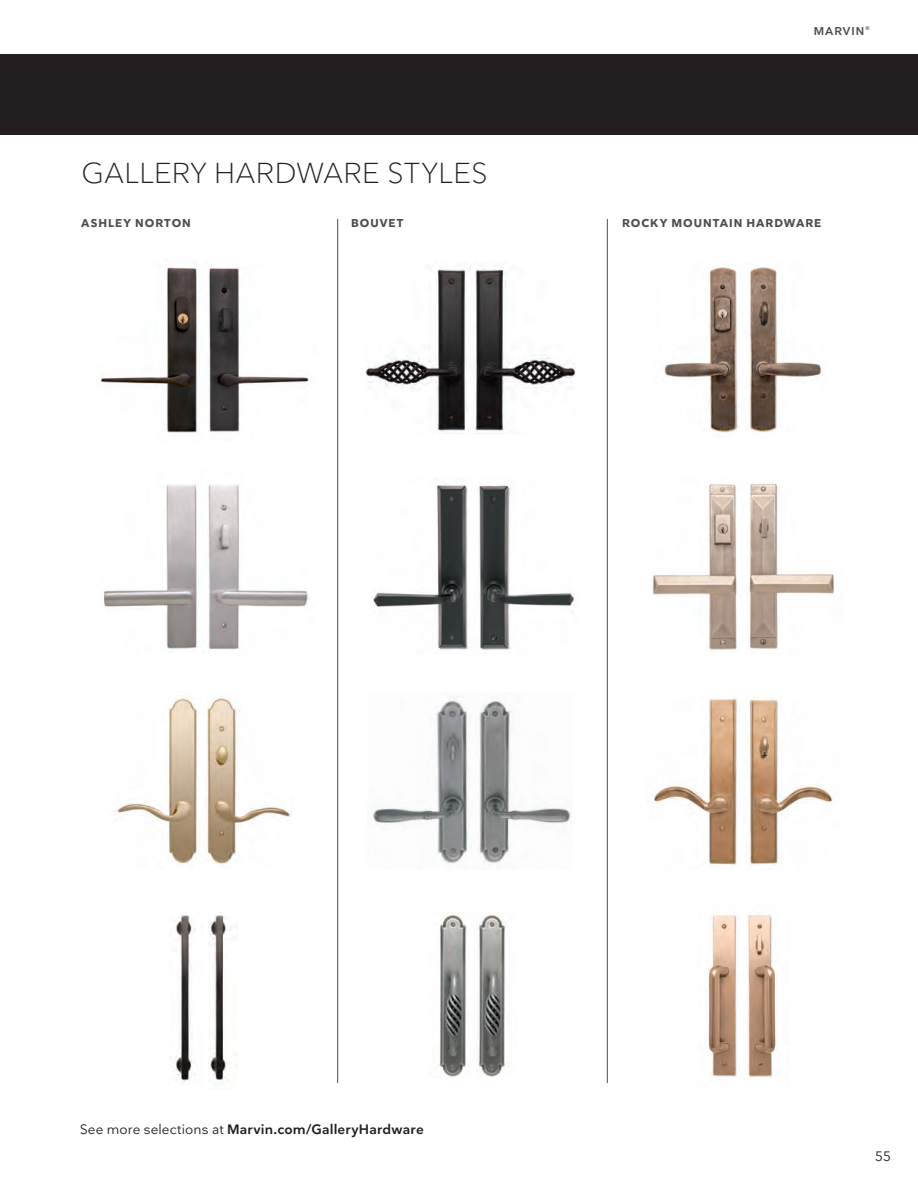
<style>
.page{position:relative;width:918px;height:1188px;background:#fff}
.page>*{position:absolute;margin:0;border:0;box-sizing:border-box;transform-origin:0 0}
.t1{font:300 28.5px "Nationale";letter-spacing:.02em;color:#231f20}
.t2{font:600 13.5px "Nationale";letter-spacing:.015em;color:#231f20}
.t3{font:13.5px "Nationale";color:#231f20}
.t4{font:700 11.25px "Nationale";letter-spacing:.09em;color:#4b4c4d}
.t5{font:600 11.25px "Nationale";letter-spacing:.09em;color:#4b4c4d}
.s1{font-weight:400}
</style>
<div class="page">
<div style="left:0;top:54px;width:918px;height:81px;background:#231f20"></div>
<img style="left:708px;top:914px;width:68px;height:164px">
<img style="left:438px;top:914px;width:67px;height:164px">
<img style="left:173px;top:915px;width:22px;height:169px">
<img style="left:209px;top:915px;width:28px;height:170px">
<img style="left:664px;top:267px;width:75px;height:171px">
<img style="left:749px;top:267px;width:73px;height:165px">
<img style="left:365px;top:265px;width:103px;height:168px">
<img style="left:468px;top:265px;width:107px;height:167px">
<img style="left:100px;top:267px;width:98px;height:168px">
<img style="left:209px;top:268px;width:101px;height:164px">
<hr style="left:607px;top:219px;width:1px;height:864px;background:#4b4c4d">
<hr style="left:337px;top:219px;width:1px;height:864px;background:#4b4c4d">
<img style="left:653px;top:483px;width:182px;height:167px">
<img style="left:103px;top:484px;width:94px;height:165px">
<img style="left:208px;top:485px;width:101px;height:165px">
<img style="left:373px;top:484px;width:203px;height:166px">
<img style="left:368px;top:696px;width:203px;height:168px">
<img style="left:115px;top:698px;width:82px;height:166px">
<img style="left:207px;top:697px;width:85px;height:168px">
<img style="left:651px;top:698px;width:86px;height:167px">
<img style="left:749px;top:698px;width:86px;height:168px">
<h1 class="t1" style="left:81px;top:155px;width:408px">GALLERY HARDWARE STYLES</h1>
<p class="t5" style="left:814px;top:24px;width:57px">MARVIN <sup>®</sup></p>
<p class="t4" style="left:81px;top:216px;width:111px">ASHLEY NORTON</p>
<p class="t4" style="left:351px;top:216px;width:54px">BOUVET</p>
<p class="t4" style="left:622px;top:216px;width:201px">ROCKY MOUNTAIN HARDWARE</p>
<p class="t2" style="left:80px;top:1121px;width:345px"><span class="s1">See more selections at</span> Marvin.com/GalleryHardware</p>
<p class="t3" style="left:875px;top:1148px;width:17px">55</p>
</div>
